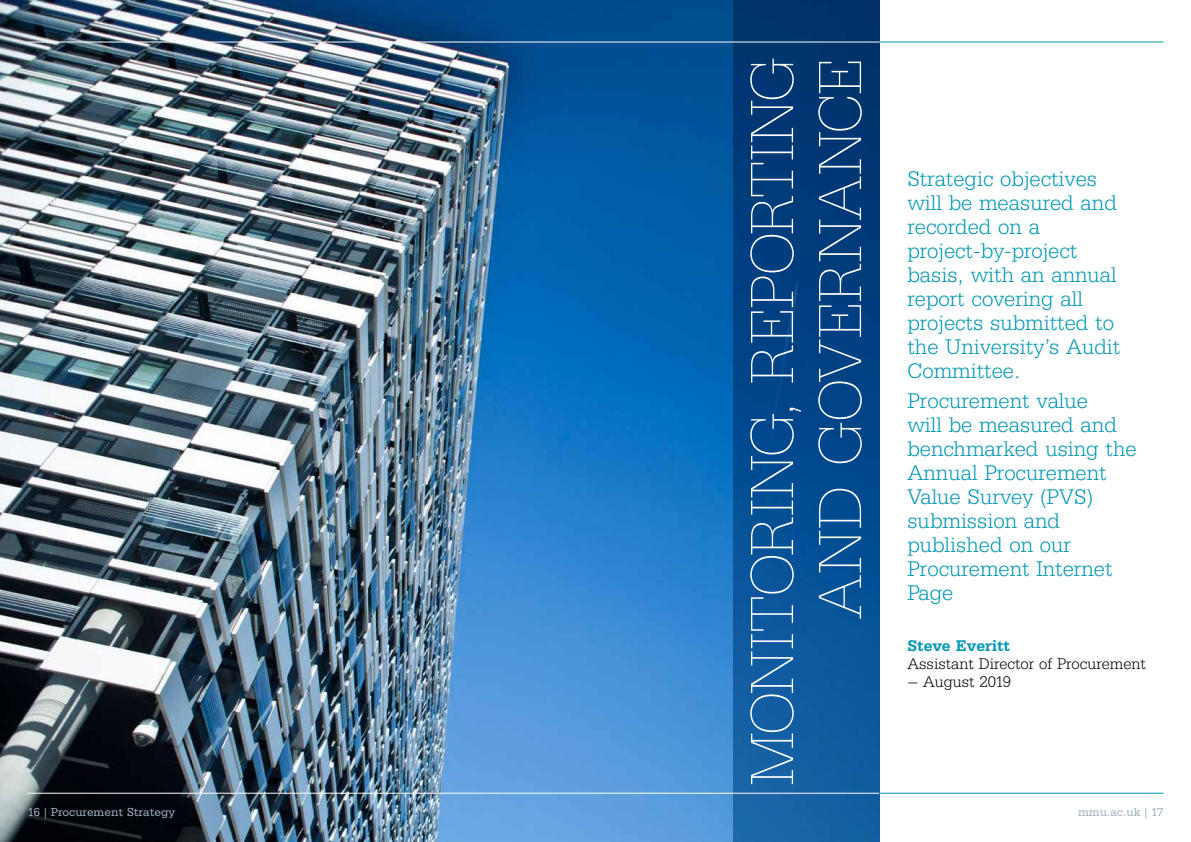
<style>
.page{position:relative;width:1191px;height:842px;background:#fff}
.page>*{position:absolute;margin:0;border:0;box-sizing:border-box;transform-origin:0 0}
.t1{font:200 63px/68px "Serifa BEFOP";color:#fff;text-align:right}
.t2{font:300 22px/24px "Serifa BEFOP";color:#0096b3}
.t3{font:300 16px "Serifa BEFOP";color:#000}
.t4{font:500 16px "Serifa BEFOP";color:#0096b3}
.t5{font:12px "Serifa BEFOP";color:#a0afb9}
</style>
<div class="page">
<img style="left:0;top:0;width:733px;height:842px">
<div style="left:733px;top:0;width:146px;height:842px;background:linear-gradient(to bottom,#002e69,#1263ac)"></div>
<hr style="left:27px;top:42px;width:853px;height:1px;background:#fff">
<hr style="left:27px;top:793px;width:852px;height:1px;background:#fff">
<hr style="left:879px;top:42px;width:284px;height:1px;background:#0096b3">
<hr style="left:879px;top:793px;width:284px;height:1px;background:#0096b3">
<h1 class="t1" style="left:738px;top:785px;width:728px;rotate:-90deg">MONITORING, REPORTING<br>AND GOVERNANCE</h1>
<p class="t2" style="left:907px;top:167px;width:214px">Strategic objectives will be measured and recorded on a project-by-project basis, with an annual report covering all projects submitted to the University’s Audit<br>Committee.</p>
<p class="t2" style="left:907px;top:388px;width:231px">Procurement value<br>will be measured and benchmarked using the<br>Annual Procurement<br>Value Survey (PVS) submission and published on our<br>Procurement Internet<br>Page</p>
<p class="t4" style="left:907px;top:637px;width:104px">Steve Everitt</p>
<p class="t3" style="left:907px;top:655px;width:240px">Assistant Director of Procurement</p>
<p class="t3" style="left:907px;top:673px;width:105px">– August 2019</p>
<p class="t5" style="left:27px;top:805px;width:149px">16 | Procurement Strategy</p>
<p class="t5" style="left:1078px;top:805px;width:87px">mmu.ac.uk | 17</p>
</div>
